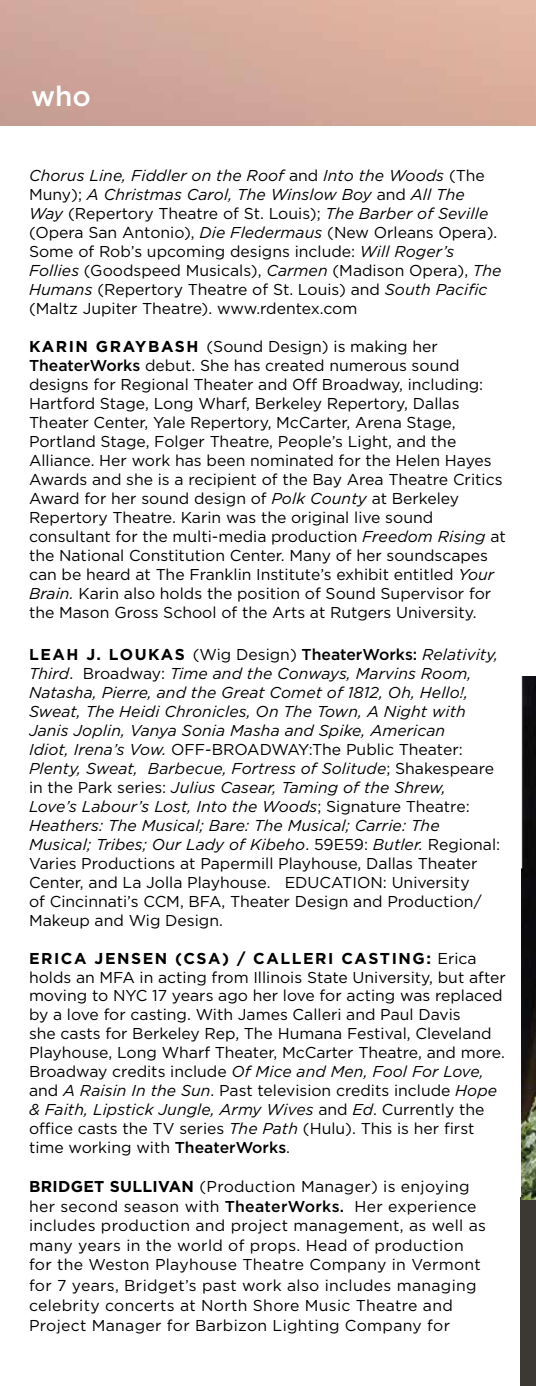
<style>
.page{position:relative;width:536px;height:1386px;background:#fff}
.page>*{position:absolute;margin:0;border:0;box-sizing:border-box;transform-origin:0 0}
.t1{font:500 31.5px "Gotham";color:#fff}
.t2{font:500 28px "Gotham";color:#fff}
.t3{font:15.75px/19.1px "Gotham";color:#000}
.t4{font:italic 15.75px/19.1px "Gotham";letter-spacing:.005em;color:#000}
.t5{font:15.75px/19.8px "Gotham";letter-spacing:.02em;color:#000}
.s1{font-style:italic}
.s2{font-weight:700}
.s3{font-weight:500}
.s4{font-weight:700;font-style:normal}
.s5{font-style:normal}
.s6{font-weight:500;font-style:normal}
</style>
<div class="page">
<div style="left:520px;top:1197px;width:16px;height:189px;background:#3c3935"></div>
<img style="left:522px;top:677px;width:14px;height:523px">
<h1 class="t1" style="left:54px;top:67px;width:69px">who</h1>
<h2 class="t2" style="left:31px;top:80px;width:61px">who</h2>
<p class="t3" style="left:29px;top:165px;width:474px"><span class="s1">Chorus Line, Fiddler on the Roof</span> and <span class="s1">Into the Woods</span> (The Muny); <span class="s1">A Christmas Carol, The Winslow Boy</span> and <span class="s1">All The Way</span> (Repertory Theatre of St. Louis); <span class="s1">The Barber of Seville </span>(Opera San Antonio), <span class="s1">Die Fledermaus</span> (New Orleans Opera).<br>Some of Rob’s upcoming designs include: <span class="s1">Will Roger’s Follies</span> (Goodspeed Musicals), <span class="s1">Carmen</span> (Madison Opera), <span class="s1">The Humans</span> (Repertory Theatre of St. Louis) and <span class="s1">South Pacific </span>(Maltz Jupiter Theatre). www.rdentex.com</p>
<p class="t3" style="left:29px;top:336px;width:478px"><span class="s2">KARIN GRAYBASH</span> (Sound Design) is making her <span class="s3">TheaterWorks</span> debut. She has created numerous sound designs for Regional Theater and Off Broadway, including:<br>Hartford Stage, Long Wharf, Berkeley Repertory, Dallas Theater Center, Yale Repertory, McCarter, Arena Stage, Portland Stage, Folger Theatre, People’s Light, and the Alliance. Her work has been nominated for the Helen Hayes Awards and she is a recipient of the Bay Area Theatre Critics Award for her sound design of <span class="s1">Polk County</span> at Berkeley Repertory Theatre. Karin was the original live sound consultant for the multi-media production <span class="s1">Freedom Rising</span> at the National Constitution Center. Many of her soundscapes can be heard at The Franklin Institute’s exhibit entitled <span class="s1">Your Brain.</span> Karin also holds the position of Sound Supervisor for the Mason Gross School of the Arts at Rutgers University.</p>
<p class="t4" style="left:29px;top:645px;width:472px"><span class="s4">LEAH J. LOUKAS</span> <span class="s5">(Wig Design)</span> <span class="s6">TheaterWorks:</span> Relativity, Third<span class="s5">. Broadway:</span> Time and the Conways, Marvins Room, Natasha, Pierre, and the Great Comet of 1812, Oh, Hello!, Sweat, The Heidi Chronicles, On The Town, A Night with Janis Joplin, Vanya Sonia Masha and Spike, American<br>Idiot, Irena’s Vow. <span class="s5">OFF-BROADWAY:The Public Theater:<br></span>Plenty, Sweat, Barbecue, Fortress of Solitude<span class="s5">; Shakespeare in the Park series:</span> Julius Casear, Taming of the Shrew,<br>Love’s Labour’s Lost, Into the Woods<span class="s5">; Signature Theatre:<br></span>Heathers: The Musical; Bare: The Musical; Carrie: The Musical; Tribes; Our Lady of Kibeho<span class="s5">. 59E59:</span> Butler. <span class="s5">Regional:<br>Varies Productions at Papermill Playhouse, Dallas Theater Center, and La Jolla Playhouse. EDUCATION: University<br>of Cincinnati’s CCM, BFA, Theater Design and Production/ Makeup and Wig Design.</span></p>
<p class="t3" style="left:29px;top:948px;width:478px"><span class="s2">ERICA JENSEN (CSA) / CALLERI CASTING:</span> Erica holds an MFA in acting from Illinois State University, but after moving to NYC 17 years ago her love for acting was replaced by a love for casting. With James Calleri and Paul Davis<br>she casts for Berkeley Rep, The Humana Festival, Cleveland Playhouse, Long Wharf Theater, McCarter Theatre, and more.<br>Broadway credits include <span class="s1">Of Mice and Men, Fool For Love, </span>and <span class="s1">A Raisin In the Sun</span>. Past television credits include <span class="s1">Hope &amp; Faith, Lipstick Jungle, Army Wives</span> and <span class="s1">Ed</span>. Currently the office casts the TV series <span class="s1">The Path</span> (Hulu). This is her first time working with <span class="s3">TheaterWorks</span>.</p>
<p class="t5" style="left:29px;top:1176px;width:458px"><span class="s2">BRIDGET SULLIVAN</span> (Production Manager) is enjoying her second season with <span class="s3">TheaterWorks.</span> Her experience includes production and project management, as well as many years in the world of props. Head of production for the Weston Playhouse Theatre Company in Vermont for 7 years, Bridget’s past work also includes managing celebrity concerts at North Shore Music Theatre and Project Manager for Barbizon Lighting Company for</p>
</div>
